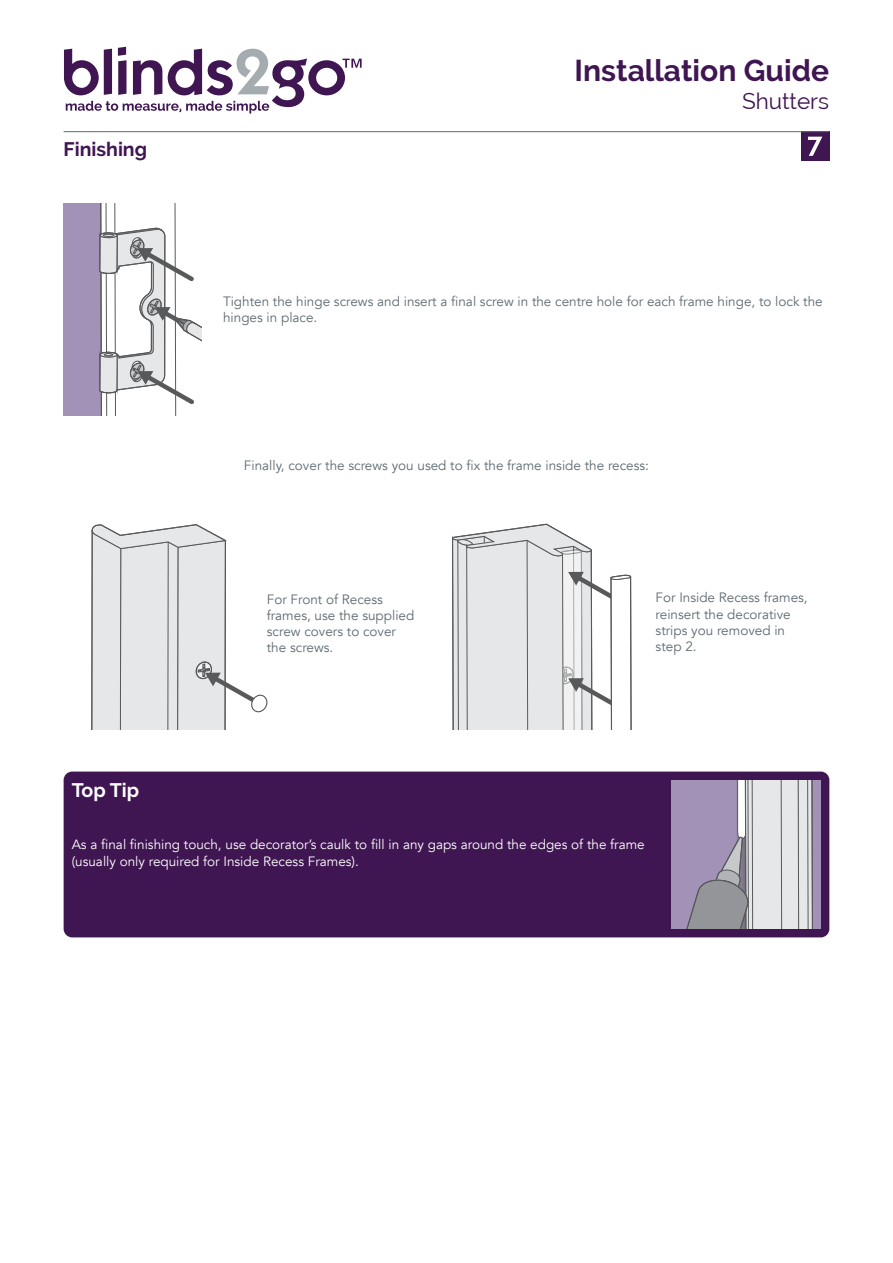
<style>
.page{position:relative;width:893px;height:1263px;background:#fff}
.page>*{position:absolute;margin:0;border:0;box-sizing:border-box;transform-origin:0 0}
.t1{font:700 30px "Raleway";color:#3f1552}
.t2{font:22.5px "Raleway";color:#3f1552}
.t3{font:700 19.5px "Raleway";color:#3f1552}
.t4{font:700 19.5px "Raleway";color:#fff}
.t5{font:13.5px/16.2px "Avenir";color:#5e6a71}
.t6{font:13.5px/16.2px "Avenir";color:#fff}
</style>
<div class="page">
<div style="left:64px;top:771px;width:765px;height:166px;background:#3f1552;border-radius:9px"></div>
<div style="left:671px;top:780px;width:149px;height:149px;background:#a292b7"></div>
<svg style="left:686px;top:780px;width:127px;height:149px"></svg>
<div style="left:64px;top:203px;width:138px;height:213px;background:#a292b7"></div>
<svg style="left:99px;top:203px;width:103px;height:213px;background:#e0e0e1"></svg>
<svg style="left:91px;top:524px;width:177px;height:205px"></svg>
<svg style="left:452px;top:523px;width:180px;height:206px"></svg>
<div style="left:801px;top:132px;width:28px;height:29px;background:#3f1552"></div>
<svg style="left:808px;top:137px;width:14px;height:19px"></svg>
<hr style="left:64px;top:131px;width:765px;height:1px;background:#5e6a71">
<svg style="left:64px;top:47px;width:298px;height:67px"></svg>
<h3 class="t3" style="left:64px;top:138px;width:85px">Finishing</h3>
<h1 class="t1" style="left:575px;top:54px;width:256px">Installation Guide</h1>
<h2 class="t2" style="left:742px;top:87px;width:88px">Shutters</h2>
<p class="t5" style="left:223px;top:294px;width:601px">Tighten the hinge screws and insert a final screw in the centre hole for each frame hinge, to lock the hinges in place.</p>
<p class="t5" style="left:244px;top:457px;width:407px">Finally, cover the screws you used to fix the frame inside the recess:</p>
<p class="t5" style="left:267px;top:591px;width:149px">For Front of Recess frames, use the supplied screw covers to cover the screws.</p>
<p class="t5" style="left:656px;top:590px;width:154px">For Inside Recess frames, reinsert the decorative strips you removed in step 2.</p>
<h3 class="t4" style="left:72px;top:779px;width:69px">Top Tip</h3>
<p class="t6" style="left:72px;top:837px;width:575px">As a final finishing touch, use decorator’s caulk to fill in any gaps around the edges of the frame (usually only required for Inside Recess Frames).</p>
</div>
